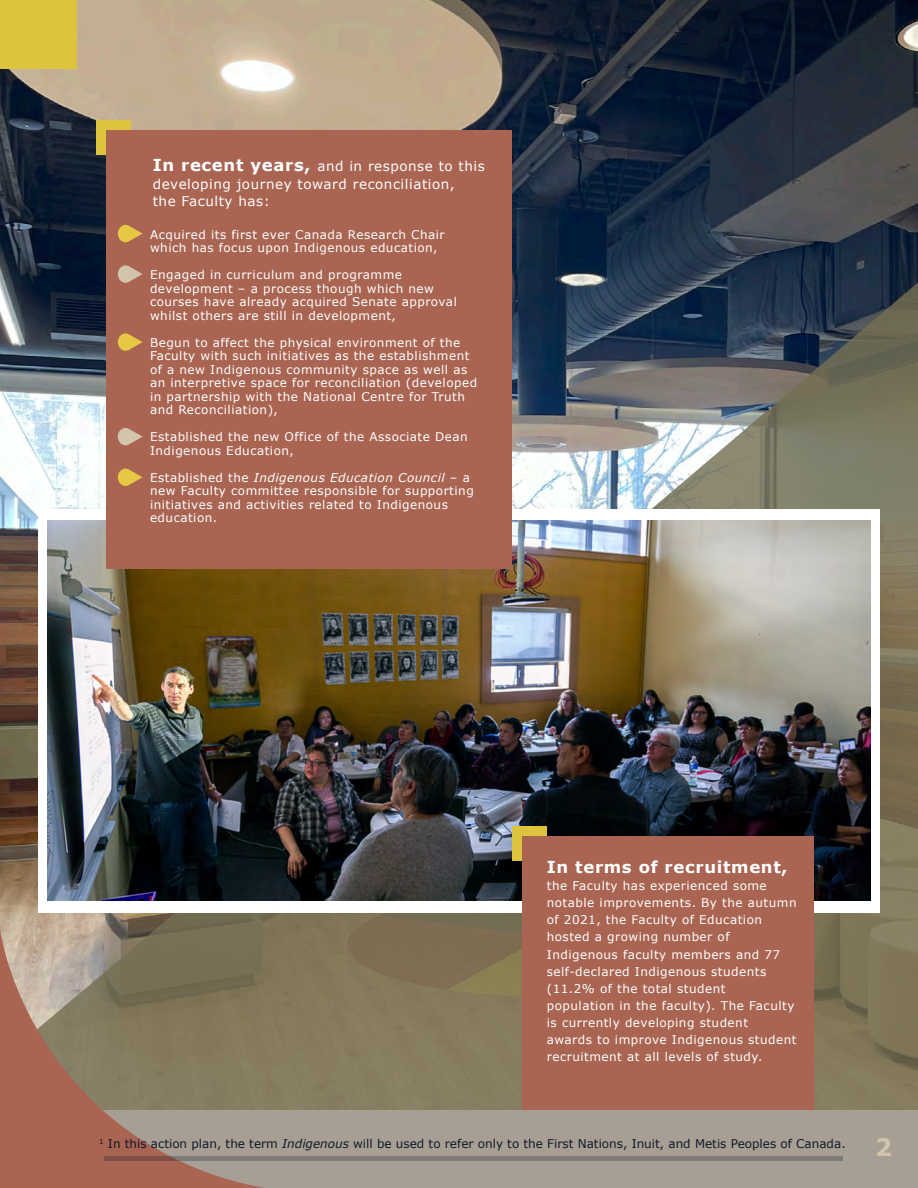
<style>
.page{position:relative;width:918px;height:1188px;background:#fff}
.page>*{position:absolute;margin:0;border:0;box-sizing:border-box;transform-origin:0 0}
.t1{font:700 24px "Verdana";color:#d2c4ab}
.t2{font:700 16.5px "Verdana";letter-spacing:.04em;color:#fff}
.t3{font:13.5px/17.1px "Verdana";letter-spacing:.04em;color:#fff}
.t4{font:12px/13.5px "Verdana";letter-spacing:.04em;color:#fff}
.t5{font:12px "Verdana";color:#121a2b}
.s1{font-weight:700;font-size:16.5px}
.s2{font-style:italic}
</style>
<div class="page">
<img style="left:0;top:0;width:918px;height:204px">
<img style="left:0;top:204px;width:918px;height:906px">
<div style="left:0;top:1110px;width:918px;height:78px;background:#a79f93"></div>
<svg style="left:0;top:929px;width:303px;height:259px;background:#957d67"></svg>
<hr style="left:104px;top:1157px;width:738px;height:4px;background:#121a2b;opacity:.28">
<div style="left:39px;top:509px;width:841px;height:404px;background:#fff"></div>
<img style="left:48px;top:520px;width:822px;height:381px">
<div style="left:512px;top:826px;width:35px;height:35px;background:#dec43d"></div>
<div style="left:96px;top:120px;width:35px;height:35px;background:#dec43d"></div>
<div style="left:106px;top:130px;width:406px;height:438px;background:#a96452"></div>
<svg style="left:118px;top:225px;width:25px;height:17px"></svg>
<svg style="left:118px;top:333px;width:25px;height:18px"></svg>
<svg style="left:118px;top:469px;width:25px;height:17px"></svg>
<svg style="left:118px;top:265px;width:25px;height:18px"></svg>
<svg style="left:118px;top:428px;width:25px;height:17px"></svg>
<div style="left:522px;top:837px;width:291px;height:273px;background:#a96452"></div>
<div style="left:0;top:0;width:77px;height:69px;background:#dec43d"></div>
<p class="t3" style="left:153px;top:159px;width:334px"><span class="s1">In recent years,</span> and in response to this developing journey toward reconciliation,<br>the Faculty has:</p>
<p class="t4" style="left:150px;top:229px;width:296px;text-indent:-27px">• Acquired its first ever Canada Research Chair which has focus upon Indigenous education,</p>
<p class="t4" style="left:150px;top:269px;width:308px;text-indent:-27px">• Engaged in curriculum and programme development – a process though which new courses have already acquired Senate approval whilst others are still in development,</p>
<p class="t4" style="left:150px;top:337px;width:329px;text-indent:-27px">• Begun to affect the physical environment of the Faculty with such initiatives as the establishment of a new Indigenous community space as well as an interpretive space for reconciliation (developed in partnership with the National Centre for Truth and Reconciliation),</p>
<p class="t4" style="left:150px;top:431px;width:319px;text-indent:-27px">• Established the new Office of the Associate Dean<br>Indigenous Education,</p>
<p class="t4" style="left:150px;top:472px;width:325px;text-indent:-27px">• Established the <span class="s2">Indigenous Education Council</span> – a new Faculty committee responsible for supporting initiatives and activities related to Indigenous education.</p>
<h2 class="t2" style="left:547px;top:860px;width:242px">In terms of recruitment,</h2>
<p class="t4" style="left:547px;top:878px;width:251px;line-height:17.1px">the Faculty has experienced some notable improvements. By the autumn of 2021, the Faculty of Education hosted a growing number of Indigenous faculty members and 77 self-declared Indigenous students (11.2% of the total student<br>population in the faculty). The Faculty is currently developing student<br>awards to improve Indigenous student recruitment at all levels of study.</p>
<p class="t5" style="left:99px;top:1139px;width:748px"><sup>1</sup> In this action plan, the term <span class="s2">Indigenous</span> will be used to refer only to the First Nations, Inuit, and Metis Peoples of Canada.</p>
<h1 class="t1" style="left:875px;top:1137px;width:19px">2</h1>
</div>
